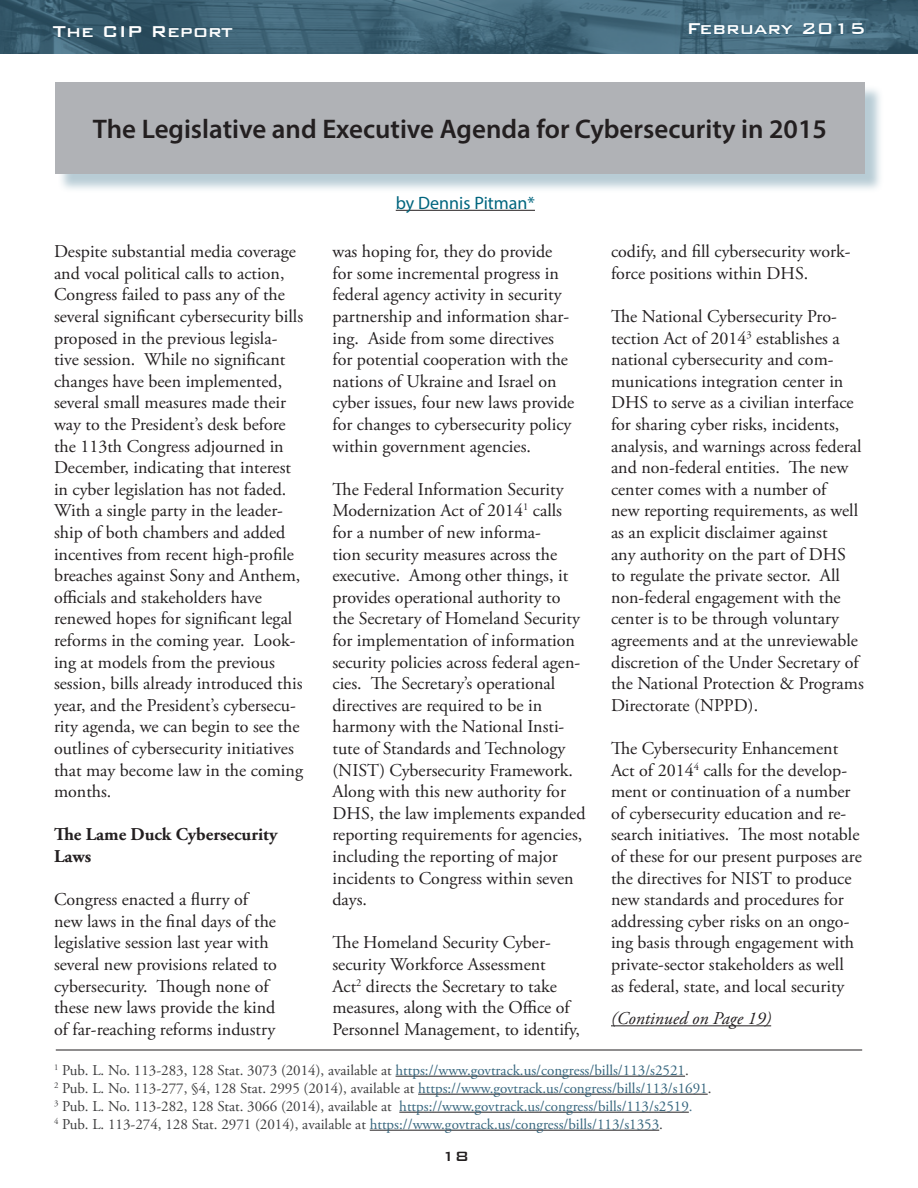
<style>
.page{position:relative;width:918px;height:1188px;background:#fff}
.page>*{position:absolute;margin:0;border:0;box-sizing:border-box;transform-origin:0 0}
.Standard_Title_Box{font:600 27px "Myriad Pro";color:#231f20}
.t1{font:500 21px "Bank Gothic BT";color:#fff}
.Standard_Body{font:18px/21.6px "Adobe Garamond Pro";color:#231f20}
.Standard_Body-2{font:700 18px/21.6px "Adobe Garamond Pro";color:#231f20}
.Continued_on_Page_X{font:italic 18px "Adobe Garamond Pro";color:#231f20}
.Standard_Body-3{font:18px "Myriad Pro";color:#00657e}
.t2{font:500 18px "Bank Gothic BT";color:#231f20}
.Standard_Body-4{font:15px "Adobe Garamond Pro";color:#3e3e3f}
.Standard_Body-5{font:15px "Adobe Garamond Pro";color:#37667e}
.s1{color:#37667e}
.s2{color:#3e3e3f}
.s3{color:#46728a}
</style>
<div class="page">
<img style="left:0;top:0;width:918px;height:54px">
<svg style="left:689px;top:23px;width:104px;height:12px"></svg>
<svg style="left:803px;top:23px;width:29px;height:12px"></svg>
<svg style="left:838px;top:23px;width:6px;height:12px"></svg>
<svg style="left:852px;top:23px;width:13px;height:12px"></svg>
<div style="left:57px;top:85px;width:827px;height:108px;background:#729aac;opacity:.5"></div>
<div style="left:55px;top:82px;width:810px;height:92px;background:#b0b2b6"></div>
<hr style="left:396px;top:210px;width:139px;height:1px;background:#231f20">
<hr style="left:396px;top:1076px;width:289px;height:1px;background:#231f20">
<hr style="left:418px;top:1094px;width:290px;height:1px;background:#231f20">
<hr style="left:399px;top:1112px;width:290px;height:1px;background:#231f20">
<hr style="left:370px;top:1130px;width:289px;height:1px;background:#231f20">
<hr style="left:56px;top:1049px;width:806px;height:2px;background:#231f20">
<hr style="left:611px;top:1025px;width:160px;height:1px;background:#231f20">
<p class="t1" style="left:53px;top:20px;width:182px">The CIP Report</p>
<p class="t1" style="left:687px;top:17px;width:181px">February 2015</p>
<p class="Standard_Title_Box" style="left:93px;top:112px;width:736px">The Legislative and Executive Agenda for Cybersecurity in 2015</p>
<p class="Standard_Body" style="left:54px;top:241px;width:251px">Despite substantial media coverage and vocal political calls to action, Congress failed to pass any of the several significant cybersecurity bills proposed in the previous legisla&shy;tive session. While no significant changes have been implemented, several small measures made their way to the President’s desk before the 113th Congress adjourned in December, indicating that interest in cyber legislation has not faded.<br>With a single party in the leader&shy;ship of both chambers and added incentives from recent high-profile breaches against Sony and Anthem, officials and stakeholders have renewed hopes for significant legal reforms in the coming year. Look&shy;ing at models from the previous session, bills already introduced this year, and the President’s cybersecu&shy;rity agenda, we can begin to see the outlines of cybersecurity initiatives that may become law in the coming months.</p>
<p class="Standard_Body-2" style="left:54px;top:824px;width:225px">The Lame Duck Cybersecurity<br>Laws</p>
<p class="Standard_Body" style="left:54px;top:889px;width:225px">Congress enacted a flurry of new laws in the final days of the legislative session last year with several new provisions related to cybersecurity. Though none of these new laws provide the kind of far-reaching reforms industry</p>
<p class="Standard_Body-3" style="left:396px;top:191px;width:141px">by Dennis Pitman*</p>
<p class="Standard_Body" style="left:333px;top:241px;width:243px">was hoping for, they do provide for some incremental progress in federal agency activity in security partnership and information shar&shy;ing. Aside from some directives for potential cooperation with the nations of Ukraine and Israel on cyber issues, four new laws provide for changes to cybersecurity policy within government agencies.</p>
<p class="Standard_Body" style="left:333px;top:479px;width:255px">The Federal Information Security<br>Modernization Act of 2014<sup>1</sup> calls for a number of new informa-<br>tion security measures across the executive. Among other things, it provides operational authority to the Secretary of Homeland Security for implementation of information security policies across federal agen&shy;cies. The Secretary’s operational directives are required to be in harmony with the National Insti&shy;tute of Standards and Technology (NIST) Cybersecurity Framework.<br>Along with this new authority for<br>DHS, the law implements expanded reporting requirements for agencies, including the reporting of major incidents to Congress within seven days.</p>
<p class="Standard_Body" style="left:333px;top:932px;width:249px">The Homeland Security Cyber&shy;security Workforce Assessment<br>Act<sup>2</sup> directs the Secretary to take measures, along with the Office of Personnel Management, to identify,</p>
<p class="Standard_Body" style="left:611px;top:241px;width:241px">codify, and fill cybersecurity work&shy;force positions within DHS.</p>
<p class="Standard_Body" style="left:611px;top:306px;width:254px">The National Cybersecurity Pro&shy;tection Act of 2014<sup>3</sup> establishes a national cybersecurity and com&shy;munications integration center in DHS to serve as a civilian interface for sharing cyber risks, incidents, analysis, and warnings across federal and non-federal entities. The new center comes with a number of<br>new reporting requirements, as well as an explicit disclaimer against<br>any authority on the part of DHS to regulate the private sector. All non-federal engagement with the center is to be through voluntary agreements and at the unreviewable discretion of the Under Secretary of the National Protection &amp; Programs Directorate (NPPD).</p>
<p class="Standard_Body" style="left:611px;top:738px;width:252px">The Cybersecurity Enhancement Act of 2014<sup>4</sup> calls for the develop&shy;ment or continuation of a number of cybersecurity education and re&shy;search initiatives. The most notable of these for our present purposes are the directives for NIST to produce new standards and procedures for addressing cyber risks on an ongo&shy;ing basis through engagement with private-sector stakeholders as well<br>as federal, state, and local security</p>
<p class="Continued_on_Page_X" style="left:611px;top:1008px;width:162px">(Continued on Page 19)</p>
<p class="Standard_Body-4" style="left:54px;top:1061px;width:636px"><sup>1</sup> Pub. L. No. 113-283, 128 Stat. 3073 (2014), available at <span class="s1">https://www.govtrack.us/congress/bills/113/s2521</span>.</p>
<p class="Standard_Body-4" style="left:54px;top:1079px;width:659px"><sup>2</sup> Pub. L. No. 113-277, §4, 128 Stat. 2995 (2014), available at <span class="s1">https://www.govtrack.us/congress/bills/113/s1691</span>.</p>
<p class="Standard_Body-5" style="left:54px;top:1097px;width:640px"><sup>3</sup> <span class="s2">Pub. L. No. 113-282, 128 Stat. 3066 (2014), available at</span> https://www.govtrack.us/congress/bills/113/s2519<span class="s3">.</span></p>
<p class="Standard_Body-5" style="left:54px;top:1115px;width:611px"><sup>4</sup> <span class="s2">Pub. L. 113-274, 128 Stat. 2971 (2014), available at</span> https://www.govtrack.us/congress/bills/113/s1353<span class="s2">.</span></p>
<p class="t2" style="left:441px;top:1147px;width:29px">18</p>
</div>
